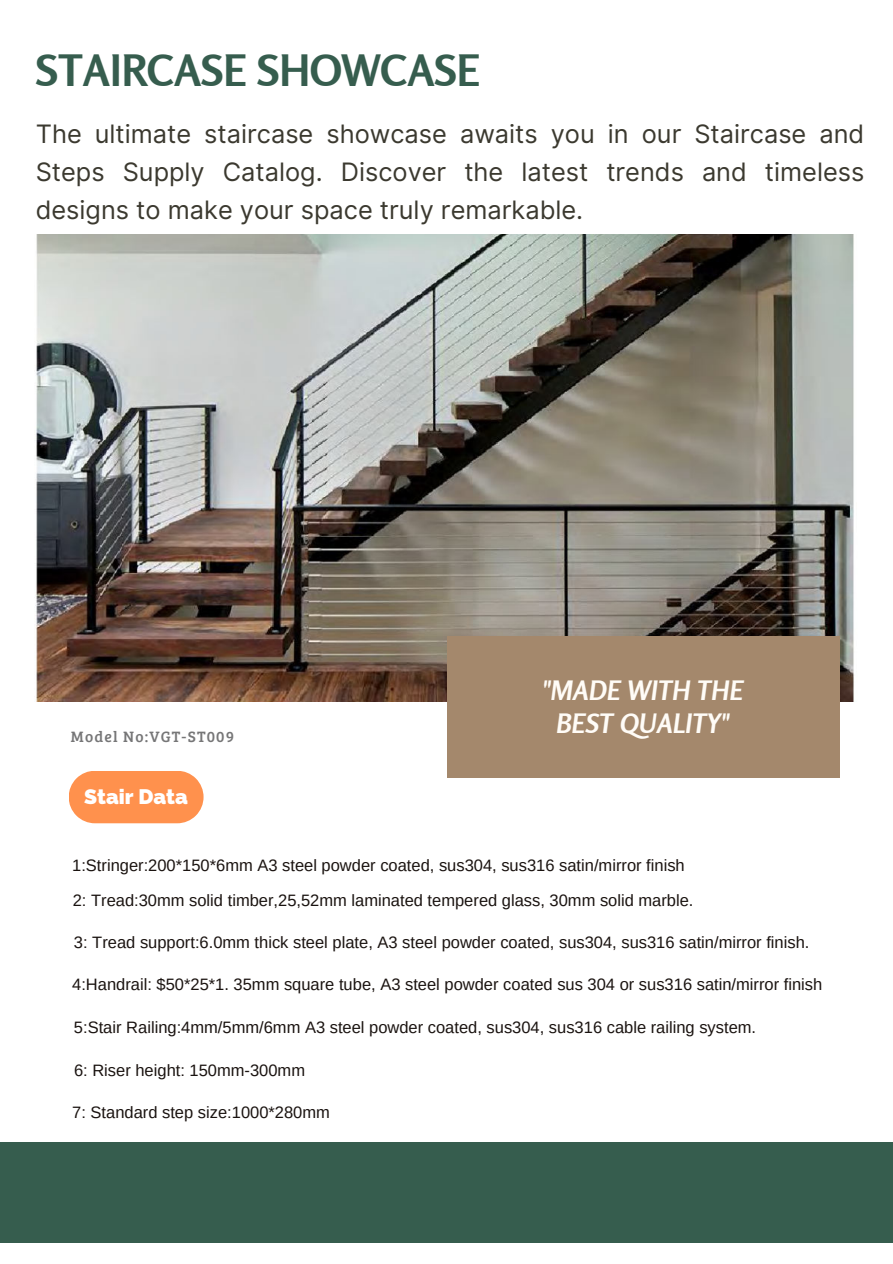
<style>
.page{position:relative;width:893px;height:1264px;background:#fff}
.page>*{position:absolute;margin:0;border:0;box-sizing:border-box;transform-origin:0 0}
.t1{font:700 43.05px "Rosario";color:#365d4e}
.t2{font:italic 700 26.7px/33.6px "Rosario";letter-spacing:.01em;color:#fffcf7;text-align:center}
.t3{font:25.35px/38.1px "Inter";color:#3b392f;text-align:justify}
.t4{font:800 21px "Raleway";color:#fff}
.t5{font:16.5px/35.4px "Arimo";color:#1a1310}
.t6{font:15.45px "Bree Serif";letter-spacing:.075em;color:#767677}
</style>
<div class="page">
<div style="left:0;top:1141px;width:892px;height:101px;background:#365d4e"></div>
<img style="left:35px;top:234px;width:819px;height:467px">
<div style="left:446px;top:636px;width:393px;height:142px;background:#a4886c"></div>
<svg style="left:69px;top:771px;width:134px;height:52px;background:#ff995a"></svg>
<h1 class="t1" style="left:36px;top:45px;width:446px">STAIRCASE SHOWCASE</h1>
<h3 class="t3" style="left:36px;top:115px;width:830px">The ultimate staircase showcase awaits you in our Staircase and Steps Supply Catalog. Discover the latest trends and timeless designs to make your space truly remarkable.</h3>
<p class="t6" style="left:71px;top:725px;width:165px">Model No:VGT-ST009</p>
<p class="t4" style="left:84px;top:784px;width:105px">Stair Data</p>
<h2 class="t2" style="left:542px;top:672px;width:202px">"MADE WITH THE<br>BEST QUALITY"</h2>
<p class="t5" style="left:72px;top:847px;width:622px">1:Stringer:200*150*6mm A3 steel powder coated, sus304, sus316 satin/mirror finish<br>2: Tread:30mm solid timber,25,52mm laminated tempered glass, 30mm solid marble.</p>
<p class="t5" style="left:74px;top:924px;width:737px">3: Tread support:6.0mm thick steel plate, A3 steel powder coated, sus304, sus316 satin/mirror finish.</p>
<p class="t5" style="left:72px;top:966px;width:751px">4:Handrail: $50*25*1. 35mm square tube, A3 steel powder coated sus 304 or sus316 satin/mirror finish</p>
<p class="t5" style="left:74px;top:1009px;width:683px">5:Stair Railing:4mm/5mm/6mm A3 steel powder coated, sus304, sus316 cable railing system.</p>
<p class="t5" style="left:74px;top:1052px;width:232px">6: Riser height: 150mm-300mm</p>
<p class="t5" style="left:72px;top:1094px;width:259px">7: Standard step size:1000*280mm</p>
</div>
